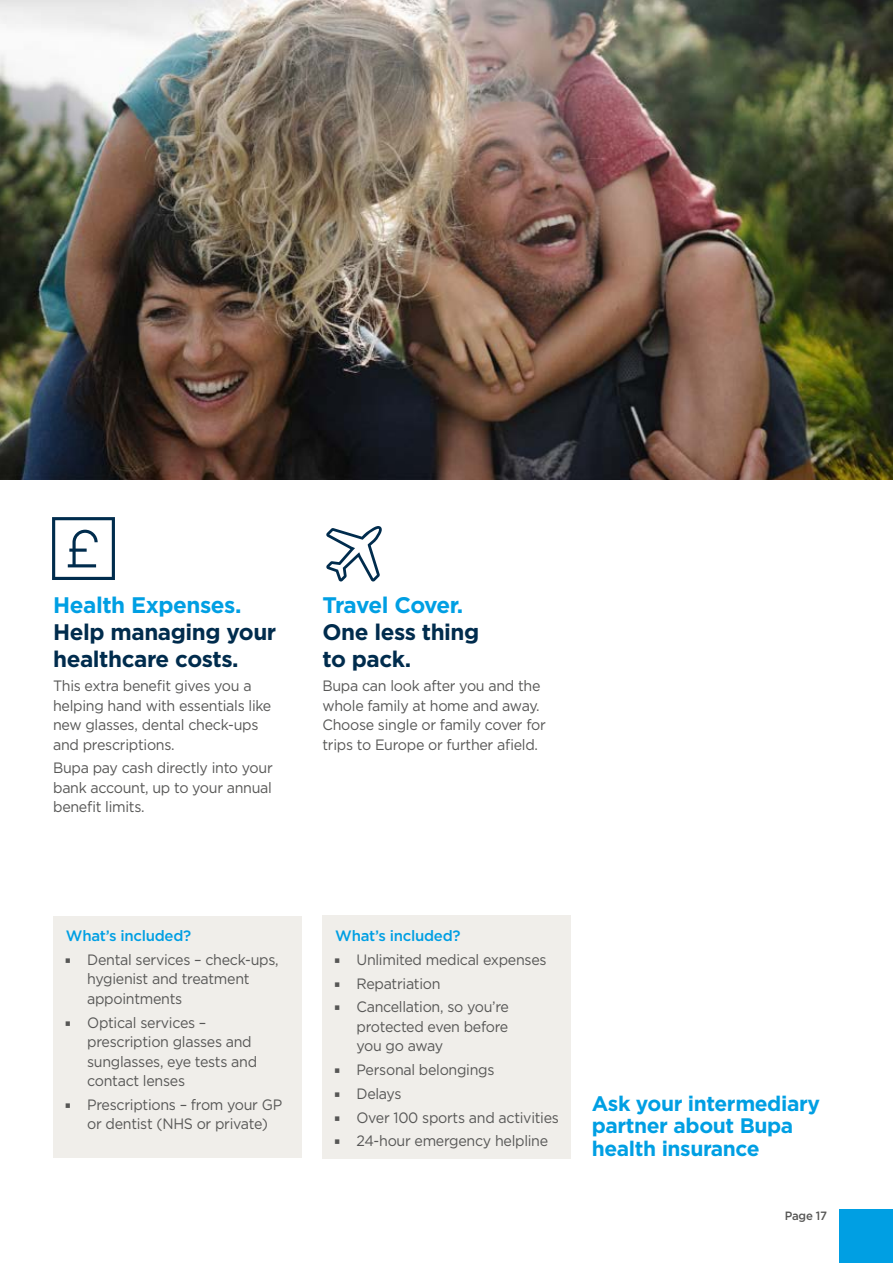
<style>
.page{position:relative;width:893px;height:1263px;background:#fff}
.page>*{position:absolute;margin:0;border:0;box-sizing:border-box;transform-origin:0 0}
.t1{font:700 22.5px/27px "Gotham";letter-spacing:-.02em;color:#002c4d}
.t2{font:700 22.5px "Gotham";letter-spacing:-.02em;color:#009fe3}
.t3{font:700 22.5px "Gotham";letter-spacing:-.045em;color:#009fe3}
.t4{font:700 21px/22.5px "Gotham";letter-spacing:-.02em;color:#009fe3}
.t5{font:15px/19.5px "Gotham";letter-spacing:-.02em;color:#575756;scale:.95 1}
.t6{font:500 15px "Gotham";letter-spacing:-.02em;color:#009fe3}
.t7{font:500 12px "Gotham";letter-spacing:-.02em;color:#575756;scale:.95 1}
</style>
<div class="page">
<div style="left:53px;top:916px;width:248px;height:242px;background:#f0eeea"></div>
<svg style="left:52px;top:517px;width:63px;height:63px"></svg>
<svg style="left:326px;top:526px;width:56px;height:55px"></svg>
<div style="left:840px;top:1210px;width:53px;height:53px;background:#009fe3"></div>
<img style="left:0;top:0;width:893px;height:479px">
<div style="left:322px;top:916px;width:248px;height:243px;background:#f0eeea"></div>
<h1 class="t2" style="left:53px;top:592px;width:190px">Health Expenses.</h1>
<h1 class="t1" style="left:53px;top:618px;width:225px">Help managing your healthcare costs.</h1>
<p class="t5" style="left:53px;top:676px;width:231px">This extra benefit gives you a helping hand with essentials like new glasses, dental check-ups and prescriptions.</p>
<p class="t5" style="left:53px;top:758px;width:233px;text-align:justify">Bupa pay cash directly into your bank account, up to your annual benefit limits.</p>
<h1 class="t3" style="left:322px;top:592px;width:142px">Travel Cover.</h1>
<h1 class="t1" style="left:322px;top:618px;width:158px">One less thing to pack.</h1>
<p class="t5" style="left:322px;top:676px;width:237px">Bupa can look after you and the whole family at home and away.<br>Choose single or family cover for trips to Europe or further afield.</p>
<p class="t6" style="left:66px;top:927px;width:127px">What’s included?</p>
<p class="t5" style="left:87px;top:949px;width:203px">Dental services – check-ups, hygienist and treatment appointments</p>
<p class="t5" style="left:87px;top:1012px;width:180px">Optical services – prescription glasses and sunglasses, eye tests and contact lenses</p>
<p class="t5" style="left:87px;top:1094px;width:207px">Prescriptions – from your GP or dentist (NHS or private)</p>
<p class="t6" style="left:335px;top:927px;width:127px">What’s included?</p>
<p class="t5" style="left:356px;top:947px;width:202px;line-height:23.7px">Unlimited medical expenses<br>Repatriation<br>Cancellation, so you’re</p>
<p class="t5" style="left:356px;top:1016px;width:161px">protected even before you go away</p>
<p class="t5" style="left:356px;top:1057px;width:215px;line-height:23.7px">Personal belongings<br>Delays<br>Over 100 sports and activities<br>24-hour emergency helpline</p>
<h2 class="t4" style="left:592px;top:1091px;width:230px">Ask your intermediary partner about Bupa health insurance</h2>
<p class="t7" style="left:785px;top:1209px;width:46px">Page 17</p>
</div>
